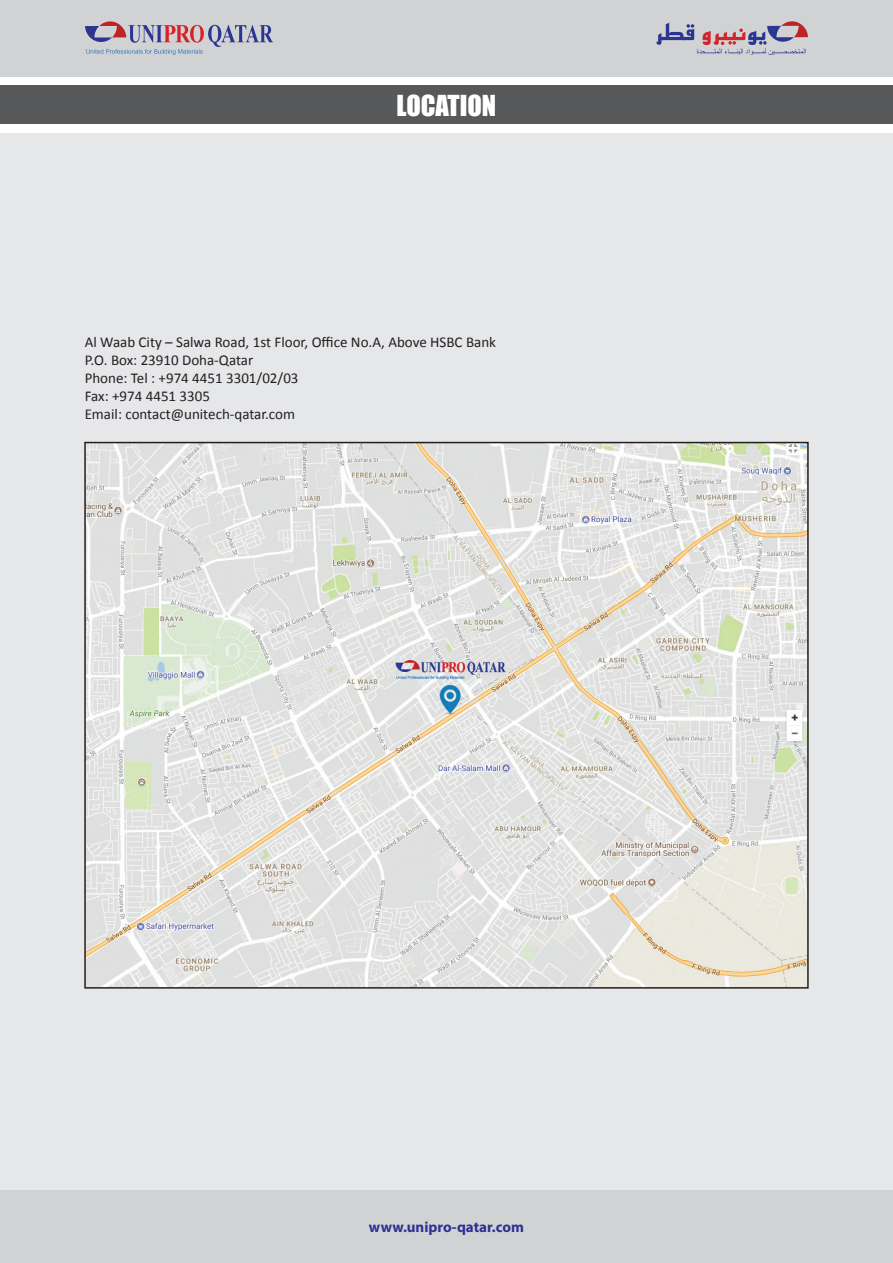
<style>
.page{position:relative;width:893px;height:1263px;background:#fff}
.page>*{position:absolute;margin:0;border:0;box-sizing:border-box;transform-origin:0 0}
.t1{font:26.55px "Impact";color:#fff}
.t2{font:15px "Calibri";color:#231f20}
.t3{font:700 15px "Myriad Pro";color:#2e3092}
</style>
<div class="page">
<div style="left:0;top:134px;width:893px;height:1129px;background:#e6e7e9"></div>
<div style="left:0;top:1191px;width:893px;height:72px;background:#d1d2d4"></div>
<div style="left:0;top:85px;width:893px;height:38px;background:#57585a"></div>
<div style="left:0;top:0;width:893px;height:77px;background:#d1d2d4"></div>
<svg style="left:85px;top:21px;width:188px;height:34px"></svg>
<svg style="left:656px;top:21px;width:152px;height:34px"></svg>
<img style="left:87px;top:445px;width:719px;height:540px">
<h1 class="t1" style="left:397px;top:85px;width:101px">LOCATION</h1>
<p class="t2" style="left:85px;top:333px;width:413px">Al Waab City – Salwa Road, 1st Floor, Office No.A, Above HSBC Bank</p>
<p class="t2" style="left:85px;top:351px;width:170px">P.O. Box: 23910 Doha-Qatar</p>
<p class="t2" style="left:85px;top:369px;width:215px">Phone: Tel : +974 4451 3301/02/03</p>
<p class="t2" style="left:85px;top:387px;width:127px">Fax: +974 4451 3305</p>
<p class="t2" style="left:85px;top:405px;width:212px">Email: contact@unitech-qatar.com</p>
<p class="t3" style="left:369px;top:1217px;width:156px">www.unipro-qatar.com</p>
</div>
